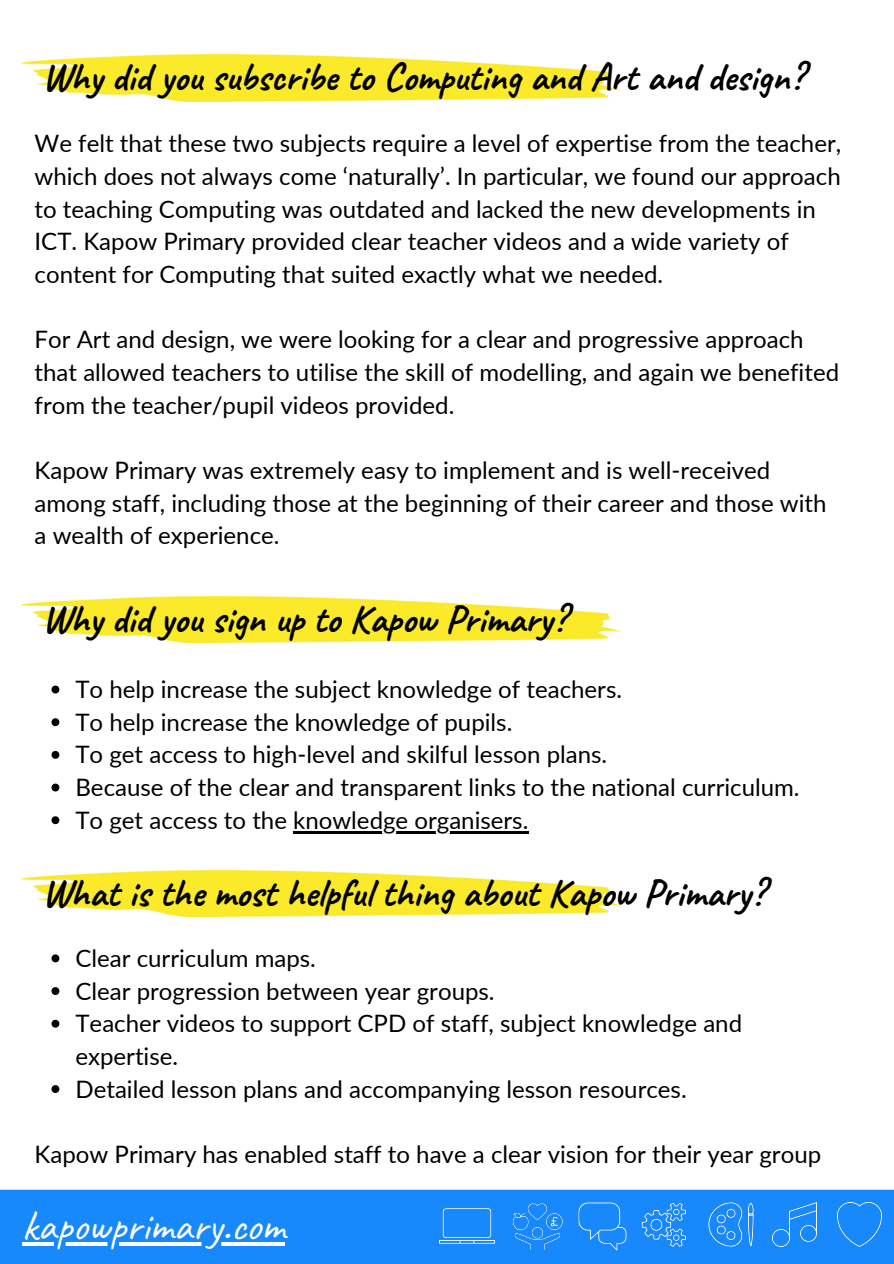
<style>
.page{position:relative;width:894px;height:1264px;background:#fff}
.page>*{position:absolute;margin:0;border:0;box-sizing:border-box;transform-origin:0 0}
.t1{font:42.9px "Caveat";color:#fff}
.t2{font:700 39px "Caveat";color:#000}
.t3{font:24px/32.7px "Lato";color:#000}
</style>
<div class="page">
<div style="left:0;top:1189px;width:893px;height:74px;background:#1789fc"></div>
<img style="left:837px;top:1202px;width:44px;height:45px">
<img style="left:708px;top:1202px;width:45px;height:45px">
<img style="left:512px;top:1203px;width:50px;height:47px">
<img style="left:641px;top:1202px;width:45px;height:45px">
<img style="left:578px;top:1202px;width:49px;height:49px">
<img style="left:772px;top:1202px;width:45px;height:45px">
<img style="left:439px;top:1208px;width:55px;height:36px">
<hr style="left:22px;top:1242px;width:200px;height:3px;background:#fff">
<svg style="left:222px;top:1242px;width:8px;height:3px"></svg>
<hr style="left:230px;top:1242px;width:55px;height:3px;background:#fff">
<img style="left:22px;top:55px;width:598px;height:46px">
<img style="left:22px;top:596px;width:598px;height:46px">
<svg style="left:51px;top:685px;width:8px;height:8px"></svg>
<svg style="left:51px;top:718px;width:8px;height:8px"></svg>
<svg style="left:51px;top:751px;width:8px;height:7px"></svg>
<svg style="left:51px;top:783px;width:8px;height:8px"></svg>
<svg style="left:51px;top:816px;width:8px;height:8px"></svg>
<hr style="left:293px;top:830px;width:235px;height:3px;background:#000">
<img style="left:22px;top:870px;width:598px;height:46px">
<svg style="left:51px;top:954px;width:8px;height:8px"></svg>
<svg style="left:51px;top:987px;width:8px;height:8px"></svg>
<svg style="left:51px;top:1019px;width:8px;height:8px"></svg>
<svg style="left:51px;top:1085px;width:8px;height:7px"></svg>
<p class="t2" style="left:42px;top:53px;width:763px">Why did you subscribe to Computing and Art and design?</p>
<p class="t3" style="left:35px;top:127px;width:808px">We felt that these two subjects require a level of expertise from the teacher, which does not always come ‘naturally’. In particular, we found our approach to teaching Computing was outdated and lacked the new developments in ICT. Kapow Primary provided clear teacher videos and a wide variety of content for Computing that suited exactly what we needed.</p>
<p class="t3" style="left:35px;top:323px;width:805px">For Art and design, we were looking for a clear and progressive approach that allowed teachers to utilise the skill of modelling, and again we benefited from the teacher/pupil videos provided.</p>
<p class="t3" style="left:35px;top:453px;width:793px">Kapow Primary was extremely easy to implement and is well-received among staff, including those at the beginning of their career and those with a wealth of experience.</p>
<p class="t2" style="left:42px;top:594px;width:526px">Why did you sign up to Kapow Primary?</p>
<p class="t3" style="left:75px;top:672px;width:548px">To help increase the subject knowledge of teachers.</p>
<p class="t3" style="left:75px;top:705px;width:438px">To help increase the knowledge of pupils.</p>
<p class="t3" style="left:75px;top:737px;width:533px">To get access to high-level and skilful lesson plans.</p>
<p class="t3" style="left:75px;top:770px;width:725px">Because of the clear and transparent links to the national curriculum.</p>
<p class="t3" style="left:75px;top:803px;width:454px">To get access to the knowledge organisers.</p>
<p class="t2" style="left:42px;top:868px;width:724px">What is the most helpful thing about Kapow Primary?</p>
<p class="t3" style="left:75px;top:941px;width:242px">Clear curriculum maps.</p>
<p class="t3" style="left:75px;top:973px;width:420px">Clear progression between year groups.</p>
<p class="t3" style="left:75px;top:1006px;width:668px">Teacher videos to support CPD of staff, subject knowledge and expertise.</p>
<p class="t3" style="left:75px;top:1071px;width:612px">Detailed lesson plans and accompanying lesson resources.</p>
<p class="t3" style="left:35px;top:1137px;width:787px">Kapow Primary has enabled staff to have a clear vision for their year group</p>
<p class="t1" style="left:22px;top:1198px;width:264px">kapowprimary.com</p>
</div>
